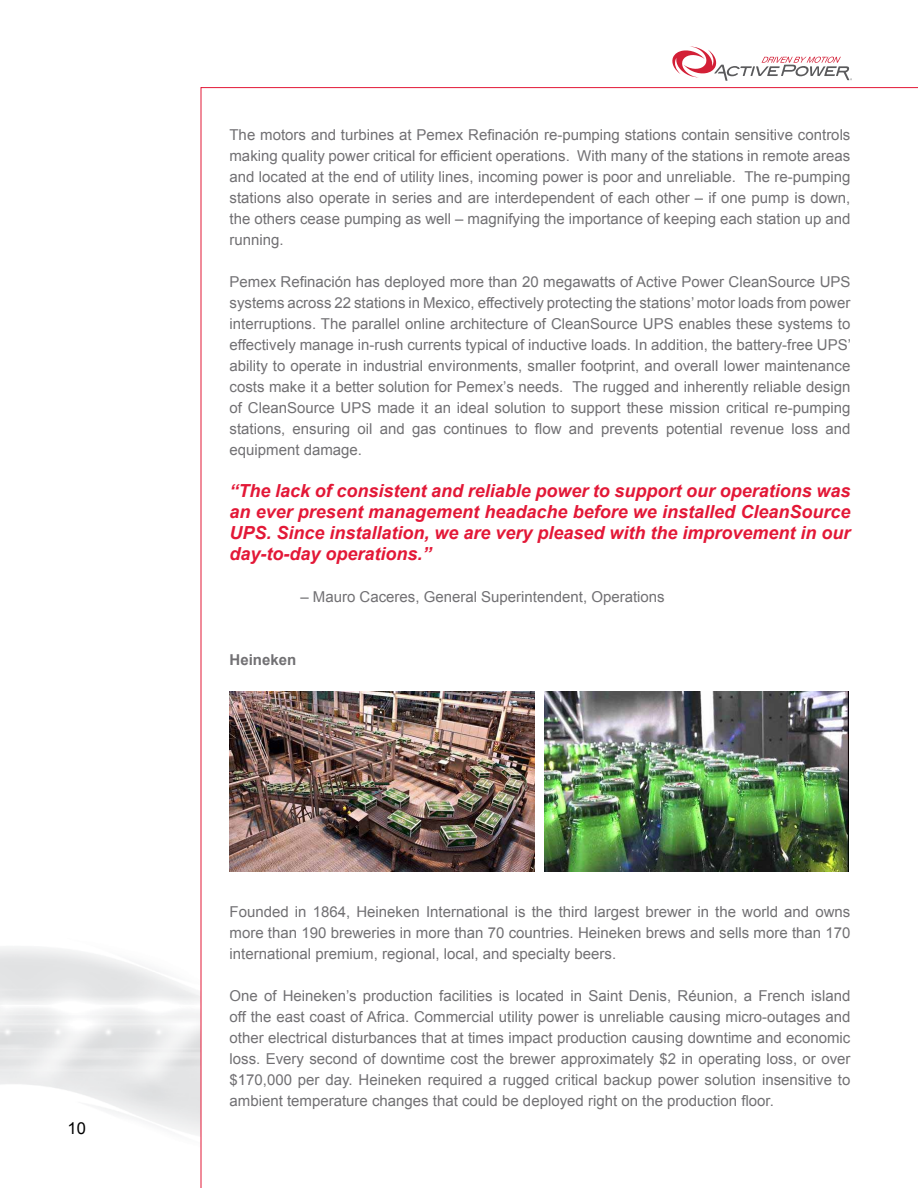
<style>
.page{position:relative;width:918px;height:1188px;background:#fff}
.page>*{position:absolute;margin:0;border:0;box-sizing:border-box;transform-origin:0 0}
.t1{font:italic 700 18px/21px "Arial";color:#e31837;text-align:justify}
.t2{font:16.5px "Arial";color:#000}
.t3{font:15px/21px "Arial";color:#717073;text-align:justify}
.t4{font:700 15px "Arial";color:#717073}
</style>
<div class="page">
<svg style="left:672px;top:46px;width:180px;height:35px"></svg>
<img style="left:230px;top:691px;width:304px;height:181px">
<img style="left:544px;top:691px;width:305px;height:181px">
<p class="t2" style="left:68px;top:1117px;width:20px">10</p>
<p class="t3" style="left:230px;top:124px;width:622px">The motors and turbines at Pemex Refinación re-pumping stations contain sensitive controls making quality power critical for efficient operations. With many of the stations in remote areas and located at the end of utility lines, incoming power is poor and unreliable. The re-pumping stations also operate in series and are interdependent of each other – if one pump is down, the others cease pumping as well – magnifying the importance of keeping each station up and running.</p>
<p class="t3" style="left:230px;top:271px;width:623px">Pemex Refinación has deployed more than 20 megawatts of Active Power CleanSource UPS systems across 22 stations in Mexico, effectively protecting the stations’ motor loads from power interruptions. The parallel online architecture of CleanSource UPS enables these systems to effectively manage in-rush currents typical of inductive loads. In addition, the battery-free UPS’ ability to operate in industrial environments, smaller footprint, and overall lower maintenance costs make it a better solution for Pemex’s needs. The rugged and inherently reliable design of CleanSource UPS made it an ideal solution to support these mission critical re-pumping stations, ensuring oil and gas continues to flow and prevents potential revenue loss and equipment damage.</p>
<p class="t1" style="left:230px;top:481px;width:623px">“The lack of consistent and reliable power to support our operations was an ever present management headache before we installed CleanSource UPS. Since installation, we are very pleased with the improvement in our day-to-day operations.”</p>
<p class="t3" style="left:300px;top:586px;width:366px">– Mauro Caceres, General Superintendent, Operations</p>
<p class="t4" style="left:230px;top:650px;width:68px">Heineken</p>
<p class="t3" style="left:230px;top:901px;width:623px">Founded in 1864, Heineken International is the third largest brewer in the world and owns more than 190 breweries in more than 70 countries. Heineken brews and sells more than 170 international premium, regional, local, and specialty beers.</p>
<p class="t3" style="left:230px;top:985px;width:623px">One of Heineken’s production facilities is located in Saint Denis, Réunion, a French island off the east coast of Africa. Commercial utility power is unreliable causing micro-outages and other electrical disturbances that at times impact production causing downtime and economic loss. Every second of downtime cost the brewer approximately $2 in operating loss, or over $170,000 per day. Heineken required a rugged critical backup power solution insensitive to ambient temperature changes that could be deployed right on the production floor.</p>
</div>
